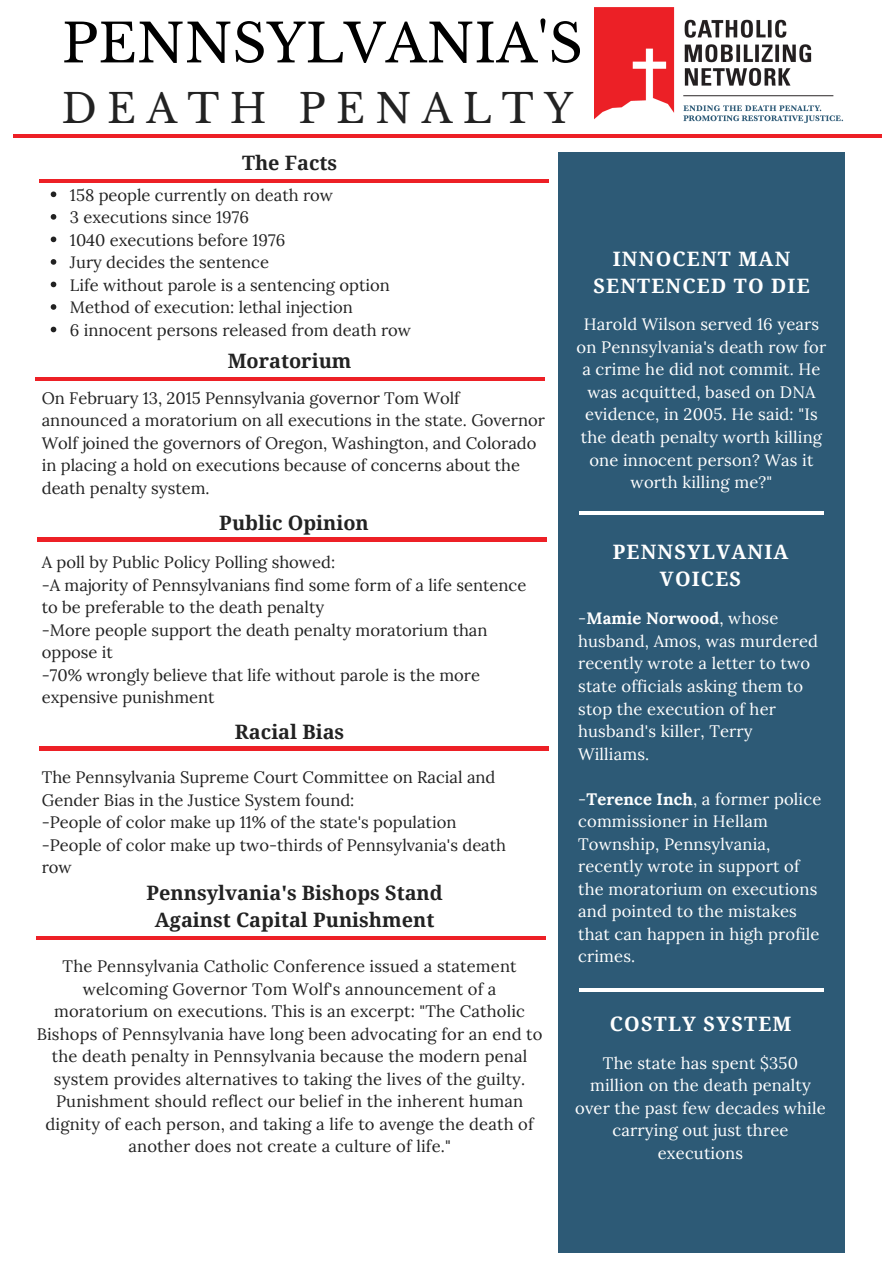
<style>
.page{position:relative;width:894px;height:1264px;background:#fff}
.page>*{position:absolute;margin:0;border:0;box-sizing:border-box;transform-origin:0 0}
.t1{font:52.95px "Libre Baskerville";color:#000}
.t2{font:39.75px "Libre Baskerville";letter-spacing:.26em;color:#222}
.t3{font:700 19.8px/27px "Droid Serif";color:#222;text-align:center}
.t4{font:700 19.8px/27px "Droid Serif";letter-spacing:.06em;color:#fff;text-align:center}
.t5{font:16.5px/22.5px "Lora";color:#222}
.t6{font:16.5px/22.5px "Lora";letter-spacing:.01em;color:#fff;text-align:center}
.s1{font-weight:700}
</style>
<div class="page">
<hr style="left:13px;top:134px;width:868px;height:4px;background:#ed2026">
<div style="left:558px;top:152px;width:285px;height:1100px;background:#2d5a76"></div>
<hr style="left:579px;top:511px;width:244px;height:3px;background:#fff">
<svg style="left:51px;top:191px;width:5px;height:6px"></svg>
<svg style="left:51px;top:214px;width:5px;height:6px"></svg>
<svg style="left:51px;top:236px;width:5px;height:6px"></svg>
<svg style="left:51px;top:259px;width:5px;height:6px"></svg>
<svg style="left:51px;top:281px;width:5px;height:6px"></svg>
<svg style="left:51px;top:304px;width:5px;height:6px"></svg>
<svg style="left:51px;top:327px;width:5px;height:5px"></svg>
<hr style="left:36px;top:377px;width:509px;height:3px;background:#ed2026">
<hr style="left:39px;top:747px;width:509px;height:3px;background:#ed2026">
<hr style="left:38px;top:538px;width:509px;height:3px;background:#ed2026">
<hr style="left:39px;top:179px;width:509px;height:4px;background:#ed2026">
<hr style="left:37px;top:936px;width:509px;height:3px;background:#ed2026">
<img style="left:594px;top:7px;width:250px;height:116px">
<hr style="left:579px;top:988px;width:244px;height:3px;background:#fff">
<h1 class="t1" style="left:62px;top:11px;width:522px">PENNSYLVANIA'S</h1>
<h2 class="t2" style="left:62px;top:84px;width:513px">DEATH PENALTY</h2>
<p class="t3" style="left:242px;top:150px;width:97px">The Facts</p>
<p class="t5" style="left:70px;top:183px;width:342px">158 people currently on death row<br>3 executions since 1976<br>1040 executions before 1976<br>Jury decides the sentence<br>Life without parole is a sentencing option Method of execution: lethal injection<br>6 innocent persons released from death row</p>
<p class="t3" style="left:228px;top:347px;width:125px">Moratorium</p>
<p class="t5" style="left:42px;top:386px;width:504px">On February 13, 2015 Pennsylvania governor Tom Wolf announced a moratorium on all executions in the state. Governor Wolf joined the governors of Oregon, Washington, and Colorado in placing a hold on executions because of concerns about the death penalty system.</p>
<p class="t3" style="left:219px;top:509px;width:151px">Public Opinion</p>
<p class="t5" style="left:42px;top:550px;width:486px">A poll by Public Policy Polling showed:<br>-A majority of Pennsylvanians find some form of a life sentence to be preferable to the death penalty<br>-More people support the death penalty moratorium than oppose it<br>-70% wrongly believe that life without parole is the more expensive punishment</p>
<p class="t3" style="left:235px;top:718px;width:111px">Racial Bias</p>
<p class="t5" style="left:42px;top:765px;width:466px">The Pennsylvania Supreme Court Committee on Racial and Gender Bias in the Justice System found:<br>-People of color make up 11% of the state's population -People of color make up two-thirds of Pennsylvania's death row</p>
<p class="t3" style="left:146px;top:879px;width:297px">Pennsylvania's Bishops Stand<br>Against Capital Punishment</p>
<p class="t5" style="left:37px;top:954px;width:507px;text-align:center">The Pennsylvania Catholic Conference issued a statement welcoming Governor Tom Wolf's announcement of a moratorium on executions. This is an excerpt: "The Catholic Bishops of Pennsylvania have long been advocating for an end to the death penalty in Pennsylvania because the modern penal system provides alternatives to taking the lives of the guilty.<br>Punishment should reflect our belief in the inherent human dignity of each person, and taking a life to avenge the death of another does not create a culture of life."</p>
<p class="t4" style="left:593px;top:245px;width:218px">INNOCENT MAN<br>SENTENCED TO DIE</p>
<p class="t6" style="left:576px;top:313px;width:251px">Harold Wilson served 16 years on Pennsylvania's death row for a crime he did not commit. He was acquitted, based on DNA evidence, in 2005. He said: "Is the death penalty worth killing one innocent person? Was it worth killing me?"</p>
<p class="t4" style="left:612px;top:538px;width:177px">PENNSYLVANIA<br>VOICES</p>
<p class="t6" style="left:578px;top:607px;width:241px;text-align:left">-<span class="s1">Mamie Norwood</span>, whose husband, Amos, was murdered recently wrote a letter to two state officials asking them to stop the execution of her husband's killer, Terry<br>Williams.</p>
<p class="t6" style="left:578px;top:787px;width:245px;text-align:left">-<span class="s1">Terence Inch</span>, a former police commissioner in Hellam<br>Township, Pennsylvania, recently wrote in support of the moratorium on executions and pointed to the mistakes that can happen in high profile crimes.</p>
<p class="t4" style="left:609px;top:1010px;width:183px">COSTLY SYSTEM</p>
<p class="t6" style="left:575px;top:1051px;width:252px">The state has spent $350 million on the death penalty over the past few decades while carrying out just three executions</p>
</div>
